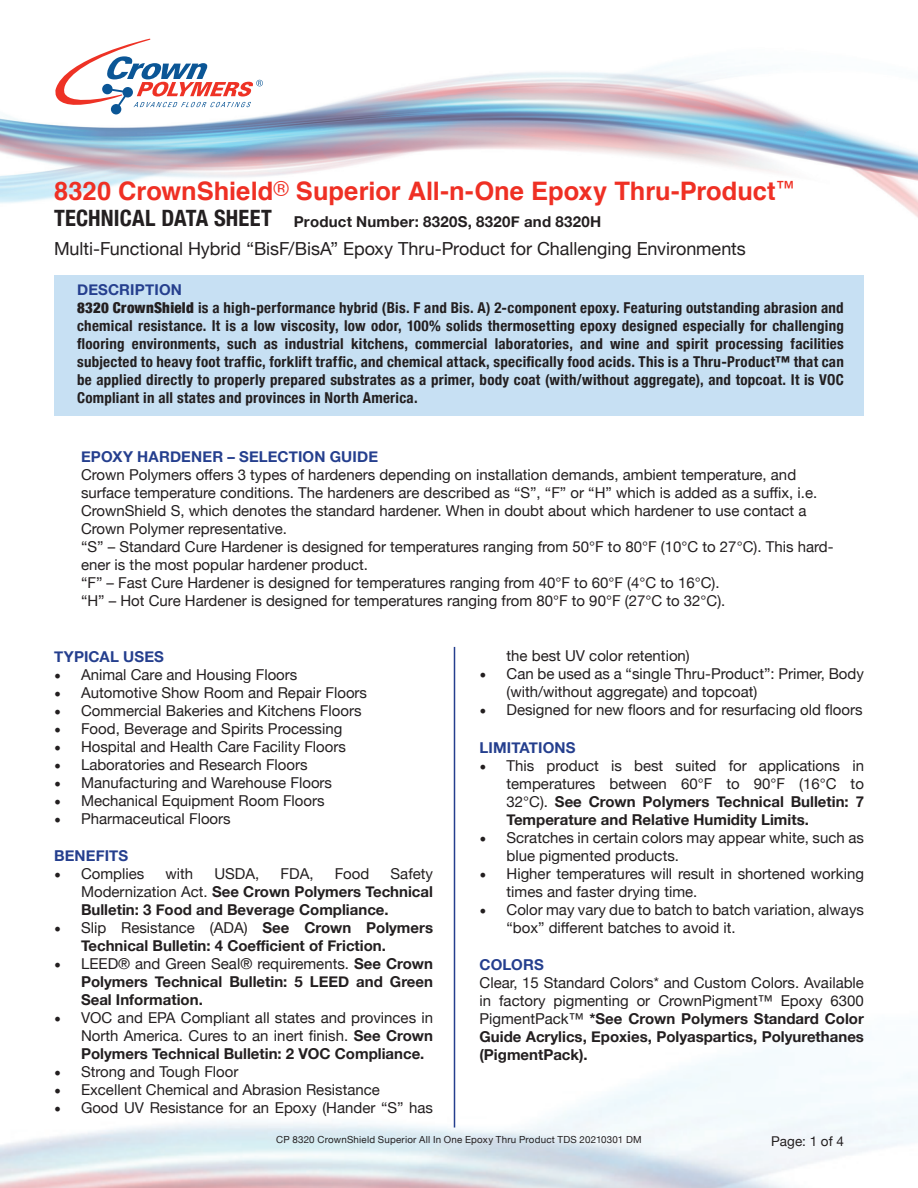
<style>
.page{position:relative;width:918px;height:1188px;background:#fff}
.page>*{position:absolute;margin:0;border:0;box-sizing:border-box;transform-origin:0 0}
.t1{font:700 25.5px "Helvetica";letter-spacing:-.005em;color:#ef3024}
.t2{font:18px "Helvetica Neue";color:#231f20}
.t3{font:15px/18px "Helvetica Neue";color:#231f20}
.t4{font:700 condensed 15px/18px "Helvetica Neue";letter-spacing:.015em;color:#231f20}
.t5{font:700 15px/18px "Helvetica Neue";color:#231f20;text-align:justify}
.t6{font:700 15px "Helvetica Neue";letter-spacing:.01em;color:#253f8e}
.t7{font:13.5px "Helvetica Neue";letter-spacing:.005em;color:#231f20}
.t8{font:9.75px "Helvetica Neue";letter-spacing:.02em;color:#231f20}
.s1{font-stretch:condensed;font-size:22.5px}
.s2{font-stretch:normal;color:#253f8e}
.s3{font-weight:900}
.s4{font-family:"Minion Pro";font-size:18px}
.s5{font-weight:400}
.s6{font-family:"Minion Pro";font-weight:400;font-size:18px}
.s7{font-weight:700}
</style>
<div class="page">
<img style="left:0;top:38px;width:918px;height:180px">
<svg style="left:55px;top:39px;width:208px;height:75px"></svg>
<div style="left:54px;top:275px;width:810px;height:141px;background:#c7e0f3"></div>
<hr style="left:454px;top:647px;width:1px;height:481px;background:#253f8e">
<h1 class="t1" style="left:54px;top:171px;width:743px">8320 CrownShield<sup>®</sup> Superior All-n-One Epoxy Thru-Product<sup>™</sup></h1>
<p class="t2" style="left:54px;top:236px;width:693px">Multi-Functional Hybrid “BisF/BisA” Epoxy Thru-Product for Challenging Environments</p>
<p class="t5" style="left:54px;top:213px;width:549px"><span class="s1">TECHNICAL DATA SHEET</span> Product Number: 8320S, 8320F and 8320H</p>
<p class="t4" style="left:77px;top:279px;width:768px"><span class="s2">DESCRIPTION<br></span><span class="s3">8320 CrownShield</span> is a high-performance hybrid (Bis. F and Bis. A) 2-component epoxy. Featuring outstanding abrasion and chemical resistance. It is a low viscosity, low odor, 100% solids thermosetting epoxy designed especially for challenging flooring environments, such as industrial kitchens, commercial laboratories, and wine and spirit processing facilities subjected to heavy foot traffic, forklift traffic, and chemical attack, specifically food acids. This is a Thru-Product™ that can be applied directly to properly prepared substrates as a primer, body coat (with/without aggregate), and topcoat. It is VOC Compliant in all states and provinces in North America.</p>
<p class="t6" style="left:81px;top:445px;width:299px">EPOXY HARDENER – SELECTION GUIDE</p>
<p class="t3" style="left:81px;top:466px;width:754px">Crown Polymers offers 3 types of hardeners depending on installation demands, ambient temperature, and surface temperature conditions. The hardeners are described as “S”, “F” or “H” which is added as a suffix, i.e.<br>CrownShield S, which denotes the standard hardener. When in doubt about which hardener to use contact a Crown Polymer representative.<br>“S” – Standard Cure Hardener is designed for temperatures ranging from 50°F to 80°F (10°C to 27°C). This hard&shy;ener is the most popular hardener product.<br>“F” – Fast Cure Hardener is designed for temperatures ranging from 40°F to 60°F (4°C to 16°C).<br>“H” – Hot Cure Hardener is designed for temperatures ranging from 80°F to 90°F (27°C to 32°C).</p>
<p class="t6" style="left:54px;top:644px;width:112px">TYPICAL USES</p>
<p class="t3" style="left:54px;top:666px;width:245px"><span class="s4">•</span> Animal Care and Housing Floors</p>
<p class="t3" style="left:54px;top:684px;width:315px"><span class="s4">•</span> Automotive Show Room and Repair Floors</p>
<p class="t3" style="left:54px;top:702px;width:309px"><span class="s4">•</span> Commercial Bakeries and Kitchens Floors</p>
<p class="t3" style="left:54px;top:720px;width:290px"><span class="s4">•</span> Food, Beverage and Spirits Processing</p>
<p class="t3" style="left:54px;top:738px;width:294px"><span class="s4">•</span> Hospital and Health Care Facility Floors</p>
<p class="t3" style="left:54px;top:756px;width:255px"><span class="s4">•</span> Laboratories and Research Floors</p>
<p class="t3" style="left:54px;top:774px;width:280px"><span class="s4">•</span> Manufacturing and Warehouse Floors</p>
<p class="t3" style="left:54px;top:792px;width:272px"><span class="s4">•</span> Mechanical Equipment Room Floors</p>
<p class="t3" style="left:54px;top:810px;width:178px"><span class="s4">•</span> Pharmaceutical Floors</p>
<p class="t6" style="left:54px;top:844px;width:76px">BENEFITS</p>
<p class="t3" style="left:54px;top:866px;width:92px"><span class="s4">•</span> Complies</p>
<p class="t3" style="left:165px;top:866px;width:29px">with</p>
<p class="t3" style="left:214px;top:866px;width:46px">USDA,</p>
<p class="t3" style="left:281px;top:866px;width:35px">FDA,</p>
<p class="t3" style="left:335px;top:866px;width:36px">Food</p>
<p class="t5" style="left:81px;top:865px;width:354px;text-indent:310px"><span class="s5">Safety Modernization Act.</span> See Crown Polymers Technical Bulletin: 3 Food and Beverage Compliance.</p>
<p class="t5" style="left:81px;top:919px;width:354px;text-indent:-27px"><span class="s6">•</span> <span class="s5">Slip Resistance (ADA)</span> See Crown Polymers<br>Technical Bulletin: 4 Coefficient of Friction.</p>
<p class="t5" style="left:81px;top:955px;width:354px;text-indent:-27px"><span class="s6">•</span> <span class="s5">LEED® and Green Seal® requirements.</span> See Crown Polymers Technical Bulletin: 5 LEED and Green Seal Information.</p>
<p class="t3" style="left:81px;top:1010px;width:354px;text-align:justify;text-indent:-27px"><span class="s4">•</span> VOC and EPA Compliant all states and provinces in North America. Cures to an inert finish. <span class="s7">See Crown Polymers Technical Bulletin: 2 VOC Compliance.</span></p>
<p class="t3" style="left:54px;top:1064px;width:186px"><span class="s4">•</span> Strong and Tough Floor</p>
<p class="t3" style="left:54px;top:1082px;width:327px"><span class="s4">•</span> Excellent Chemical and Abrasion Resistance</p>
<p class="t3" style="left:54px;top:1100px;width:381px"><span class="s4">•</span> Good UV Resistance for an Epoxy (Hander “S” has</p>
<p class="t3" style="left:507px;top:648px;width:185px">the best UV color retention)</p>
<p class="t3" style="left:507px;top:666px;width:359px;text-indent:-27px"><span class="s4">•</span> Can be used as a “single Thru-Product”: Primer, Body (with/without aggregate) and topcoat)</p>
<p class="t3" style="left:480px;top:702px;width:385px"><span class="s4">•</span> Designed for new floors and for resurfacing old floors</p>
<p class="t6" style="left:480px;top:736px;width:98px">LIMITATIONS</p>
<p class="t3" style="left:507px;top:757px;width:359px;text-align:justify;text-indent:-27px"><span class="s4">•</span> This product is best suited for applications in temperatures between 60°F to 90°F (16°C to 32°C). <span class="s7">See Crown Polymers Technical Bulletin: 7<br>Temperature and Relative Humidity Limits.</span></p>
<p class="t3" style="left:507px;top:829px;width:359px;text-indent:-27px"><span class="s4">•</span> Scratches in certain colors may appear white, such as blue pigmented products.</p>
<p class="t3" style="left:507px;top:865px;width:359px;text-indent:-27px"><span class="s4">•</span> Higher temperatures will result in shortened working times and faster drying time.</p>
<p class="t3" style="left:507px;top:901px;width:359px;text-indent:-27px"><span class="s4">•</span> Color may vary due to batch to batch variation, always “box” different batches to avoid it.</p>
<p class="t6" style="left:480px;top:953px;width:66px">COLORS</p>
<p class="t3" style="left:480px;top:975px;width:386px;text-align:justify">Clear, 15 Standard Colors* and Custom Colors. Available in factory pigmenting or CrownPigment™ Epoxy 6300<br>PigmentPack™ <span class="s7">*See Crown Polymers Standard Color Guide Acrylics, Epoxies, Polyaspartics, Polyurethanes (PigmentPack).</span></p>
<p class="t8" style="left:276px;top:1133px;width:367px">CP 8320 CrownShield Superior All In One Epoxy Thru Product TDS 20210301 DM</p>
<p class="t7" style="left:771px;top:1132px;width:74px">Page: 1 of 4</p>
</div>
